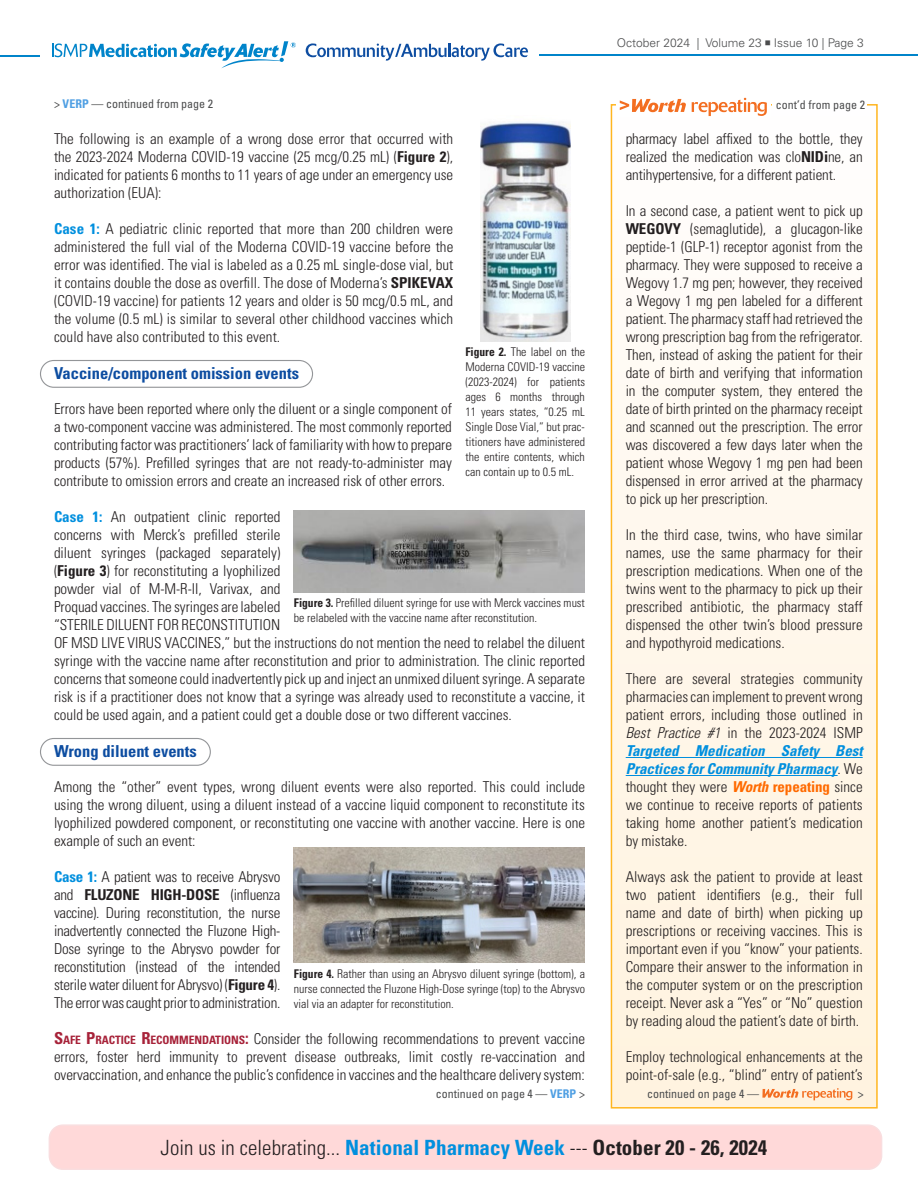
<style>
.page{position:relative;width:918px;height:1188px;background:#fff}
.page>*{position:absolute;margin:0;border:0;box-sizing:border-box;transform-origin:0 0}
.Body{font:300 condensed 21px "Univers LT Std";letter-spacing:.005em;color:#231f20}
.Subhead_2{font:700 condensed 16.5px "Univers LT Std";color:#0d4da1}
.Body-2{font:300 condensed 15px/18px "Univers LT Std";color:#231f20;text-align:justify}
.Figure_caption{font:300 condensed 12px/15px "Univers LT Std";color:#231f20;text-align:justify}
.Continuation_tag{font:condensed 12px "Univers LT Std";color:#4b4c4d}
.t1{font:300 12px "Univers LT Std";color:#4b4c4d}
.s1{font-weight:700;color:#4f9fe3}
.s2{font-weight:700}
.s3{font-weight:700;color:#008fde}
.s4{font-weight:700;font-size:16.5px;color:#a72239}
.s5{font-weight:700;font-size:11.55px;color:#a72239}
.s6{font-family:"Minion Pro";font-weight:400;font-size:16.5px}
.s7{font-style:italic}
.s8{font-weight:700;font-style:italic;color:#008fde}
.s9{font-weight:700;font-style:italic;color:#ff6a00}
.s10{font-weight:700;color:#ff6a00}
</style>
<div class="page">
<hr style="left:539px;top:54px;width:379px;height:2px;background:#0084ca">
<hr style="left:0;top:55px;width:40px;height:2px;background:#0084ca">
<svg style="left:306px;top:43px;width:222px;height:18px"></svg>
<svg style="left:52px;top:41px;width:244px;height:27px"></svg>
<div style="left:40px;top:360px;width:273px;height:28px;border:1px solid #939598;border-radius:13px"></div>
<div style="left:40px;top:738px;width:171px;height:28px;border:1px solid #939598;border-radius:13px"></div>
<img style="left:294px;top:510px;width:291px;height:82px">
<img style="left:294px;top:848px;width:291px;height:115px">
<img style="left:480px;top:122px;width:90px;height:219px">
<div style="left:611px;top:105px;width:266px;height:1003px;background:linear-gradient(to bottom,#fffdfd,#fff2dd)"></div>
<hr style="left:626px;top:757px;width:237px;height:1px;background:#008fde">
<hr style="left:626px;top:775px;width:212px;height:1px;background:#008fde">
<div style="left:611px;top:104px;width:267px;height:1005px;border:2px solid #ffb620"></div>
<div style="left:616px;top:96px;width:155px;height:21px;background:#fff"></div>
<svg style="left:620px;top:99px;width:66px;height:13px"></svg>
<svg style="left:692px;top:98px;width:75px;height:18px"></svg>
<div style="left:772px;top:99px;width:95px;height:10px;background:#fff"></div>
<svg style="left:762px;top:1088px;width:90px;height:12px"></svg>
<div style="left:49px;top:1125px;width:833px;height:44px;background:#ffd9d9;border-radius:14px"></div>
<div style="left:49px;top:1124px;width:833px;height:46px;border:2px solid #d92129;border-radius:14px"></div>
<p class="Continuation_tag" style="left:54px;top:96px;width:161px">&gt; <span class="s1">VERP</span> — continued from page 2</p>
<p class="Body-2" style="left:54px;top:130px;width:401px">The following is an example of a wrong dose error that occurred with the 2023-2024 Moderna COVID-19 vaccine (25 mcg/0.25 mL) (<span class="s2">Figure 2</span>), indicated for patients 6 months to 11 years of age under an emergency use authorization (EUA):</p>
<p class="Body-2" style="left:54px;top:220px;width:401px"><span class="s3">Case 1:</span> A pediatric clinic reported that more than 200 children were administered the full vial of the Moderna COVID-19 vaccine before the error was identified. The vial is labeled as a 0.25 mL single-dose vial, but it contains double the dose as overfill. The dose of Moderna’s <span class="s2">SPIKEVAX </span>(COVID-19 vaccine) for patients 12 years and older is 50 mcg/0.5 mL, and the volume (0.5 mL) is similar to several other childhood vaccines which could have also contributed to this event.</p>
<p class="Subhead_2" style="left:54px;top:363px;width:247px">Vaccine/component omission events</p>
<p class="Body-2" style="left:54px;top:400px;width:400px">Errors have been reported where only the diluent or a single component of a two-component vaccine was administered. The most commonly reported contributing factor was practitioners’ lack of familiarity with how to prepare products (57%). Prefilled syringes that are not ready-to-administer may contribute to omission errors and create an increased risk of other errors.</p>
<p class="Body-2" style="left:54px;top:508px;width:533px;text-align:left"><span class="s3">Case 1:</span> An outpatient clinic reported<br>concerns with Merck’s prefilled sterile<br>diluent syringes (packaged separately)<br>(<span class="s2">Figure 3</span>) for reconstituting a lyophilized<br>powder vial of M-M-R-II, Varivax, and<br>Proquad vaccines. The syringes are labeled<br>“STERILE DILUENT FOR RECONSTITUTION<br>OF MSD LIVE VIRUS VACCINES,” but the instructions do not mention the need to relabel the diluent syringe with the vaccine name after reconstitution and prior to administration. The clinic reported concerns that someone could inadvertently pick up and inject an unmixed diluent syringe. A separate risk is if a practitioner does not know that a syringe was already used to reconstitute a vaccine, it could be used again, and a patient could get a double dose or two different vaccines.</p>
<p class="Subhead_2" style="left:54px;top:741px;width:144px">Wrong diluent events</p>
<p class="Body-2" style="left:54px;top:778px;width:533px">Among the “other” event types, wrong diluent events were also reported. This could include using the wrong diluent, using a diluent instead of a vaccine liquid component to reconstitute its lyophilized powdered component, or reconstituting one vaccine with another vaccine. Here is one example of such an event:</p>
<p class="Body-2" style="left:54px;top:868px;width:228px"><span class="s3">Case 1:</span> A patient was to receive Abrysvo and <span class="s2">FLUZONE HIGH-DOSE</span> (influenza vaccine). During reconstitution, the nurse inadvertently connected the Fluzone High-Dose syringe to the Abrysvo powder for reconstitution (instead of the intended sterile water diluent for Abrysvo) (<span class="s2">Figure 4</span>).<br>The error was caught prior to administration.</p>
<p class="Body-2" style="left:54px;top:1030px;width:533px"><span class="s4">S</span><span class="s5">AFE</span> <span class="s4">P</span><span class="s5">RACTICE</span> <span class="s4">R</span><span class="s5">ECOMMENDATIONS</span><span class="s4">:</span> Consider the following recommendations to prevent vaccine errors, foster herd immunity to prevent disease outbreaks, limit costly re-vaccination and overvaccination, and enhance the public’s confidence in vaccines and the healthcare delivery system:</p>
<p class="Figure_caption" style="left:465px;top:344px;width:121px"><span class="s2">Figure 2.</span> The label on the Moderna COVID-19 vaccine (2023-2024) for patients ages 6 months through 11 years states, “0.25 mL Single Dose Vial,” but prac&shy;titioners have administered the entire contents, which can contain up to 0.5 mL.</p>
<p class="Figure_caption" style="left:294px;top:595px;width:293px"><span class="s2">Figure 3.</span> Prefilled diluent syringe for use with Merck vaccines must be relabeled with the vaccine name after reconstitution.</p>
<p class="Figure_caption" style="left:294px;top:966px;width:293px"><span class="s2">Figure 4.</span> Rather than using an Abrysvo diluent syringe (bottom), a nurse connected the Fluzone High-Dose syringe (top) to the Abrysvo vial via an adapter for reconstitution.</p>
<p class="t1" style="left:617px;top:35px;width:249px">October 2024 | Volume 23 <span class="s6">■</span> Issue 10 | Page 3</p>
<p class="Continuation_tag" style="left:776px;top:97px;width:91px">cont’d from page 2</p>
<p class="Body-2" style="left:626px;top:130px;width:239px">pharmacy label affixed to the bottle, they realized the medication was clo<span class="s2">NIDi</span>ne, an antihypertensive, for a different patient.</p>
<p class="Body-2" style="left:626px;top:202px;width:239px">In a second case, a patient went to pick up <span class="s2">WEGOVY</span> (semaglutide), a glucagon-like peptide-1 (GLP-1) receptor agonist from the pharmacy. They were supposed to receive a Wegovy 1.7 mg pen; however, they received a Wegovy 1 mg pen labeled for a different patient. The pharmacy staff had retrieved the wrong prescription bag from the refrigerator.<br>Then, instead of asking the patient for their date of birth and verifying that information in the computer system, they entered the date of birth printed on the pharmacy receipt and scanned out the prescription. The error was discovered a few days later when the patient whose Wegovy 1 mg pen had been dispensed in error arrived at the pharmacy to pick up her prescription.</p>
<p class="Body-2" style="left:626px;top:526px;width:239px">In the third case, twins, who have similar names, use the same pharmacy for their prescription medications. When one of the twins went to the pharmacy to pick up their prescribed antibiotic, the pharmacy staff dispensed the other twin’s blood pressure and hypothyroid medications.</p>
<p class="Body-2" style="left:626px;top:670px;width:239px">There are several strategies community pharmacies can implement to prevent wrong patient errors, including those outlined in <span class="s7">Best Practice #1</span> in the 2023-2024 ISMP <span class="s8">Targeted Medication Safety Best Practices for Community Pharmacy</span>. We thought they were <span class="s9">Worth</span> <span class="s10">repeating</span> since we continue to receive reports of patients taking home another patient’s medication by mistake.</p>
<p class="Body-2" style="left:626px;top:868px;width:239px">Always ask the patient to provide at least two patient identifiers (e.g., their full name and date of birth) when picking up prescriptions or receiving vaccines. This is important even if you “know” your patients.<br>Compare their answer to the information in the computer system or on the prescription receipt. Never ask a “Yes” or “No” question by reading aloud the patient’s date of birth.</p>
<p class="Body-2" style="left:626px;top:1048px;width:238px">Employ technological enhancements at the point-of-sale (e.g., “blind” entry of patient’s</p>
<p class="Continuation_tag" style="left:647px;top:1086px;width:113px">continued on page 4 —</p>
<p class="Continuation_tag" style="left:858px;top:1086px;width:7px">&gt;</p>
<p class="Body" style="left:161px;top:1135px;width:608px">Join us in celebrating... <span class="s3">National Pharmacy Week</span> --- <span class="s2">October 20 - 26, 2024</span></p>
<p class="Continuation_tag" style="left:436px;top:1086px;width:151px">continued on page 4 — <span class="s1">VERP</span> &gt;</p>
</div>
